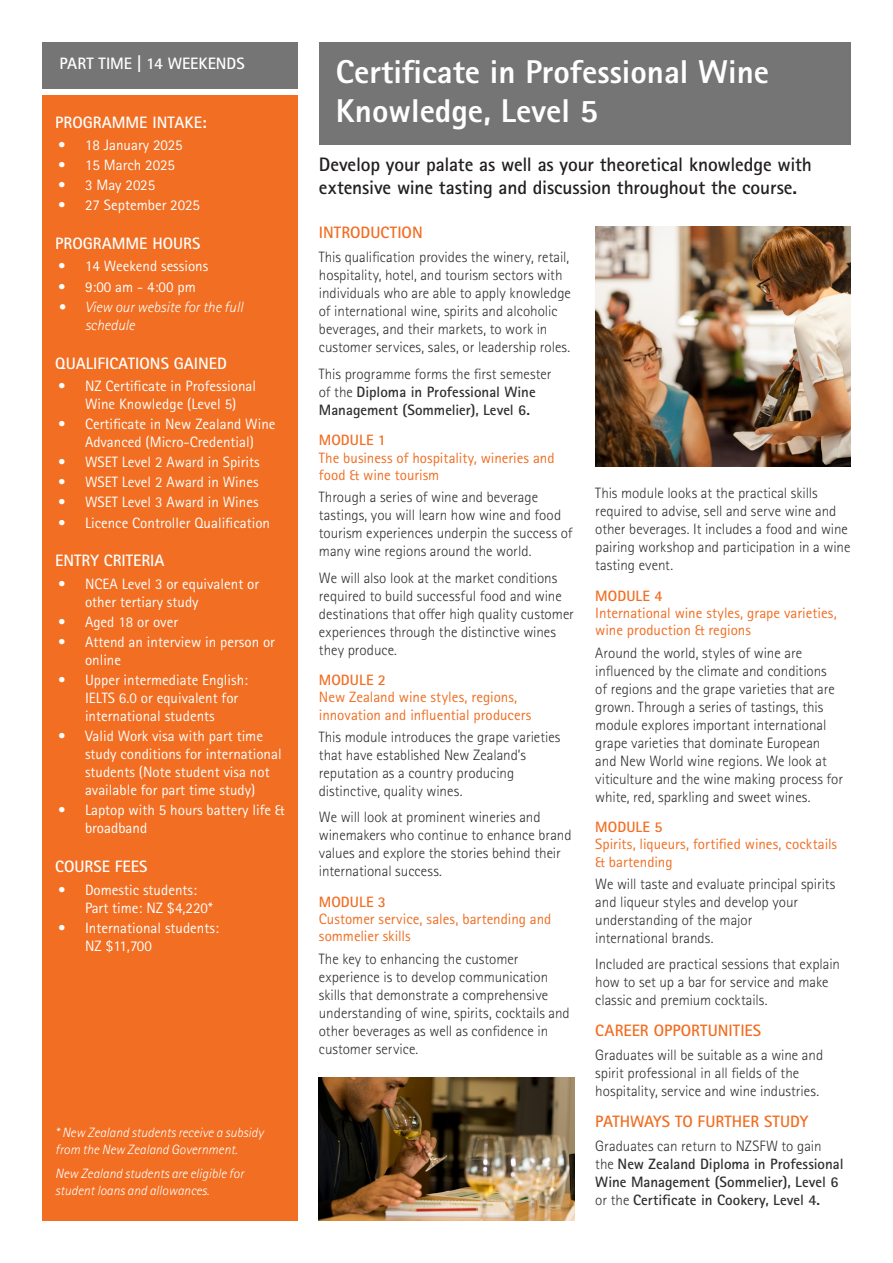
<style>
.page{position:relative;width:893px;height:1263px;background:#fff}
.page>*{position:absolute;margin:0;border:0;box-sizing:border-box;transform-origin:0 0}
.Heading_Box_1{font:800 33px/39.6px "Rotis Sans Serif Pro";color:#fff}
.Subtitle{font:700 19.5px/23.4px "Rotis Sans Serif Pro";letter-spacing:-.01em;color:#231f20}
.Sidebar_Heading_1{font:700 16.5px "Rotis Sans Serif Pro";color:#fff}
.Paragraph_Heading_2{font:700 16.5px "Rotis Sans Serif Pro";color:#f16e22}
.Timeframe{font:700 16.5px "Rotis Sans Serif Pro";letter-spacing:-.005em;color:#fff}
.Paragraph{font:300 15px/18px "Rotis Sans Serif Pro";color:#312f30}
.t1{font:15px/18px "Rotis Sans Serif Pro";color:#fff}
.Subheading{font:15px/17.2px "Rotis Sans Serif Pro";color:#f06f24}
.Paragraph-2{font:700 15px/18px "Rotis Sans Serif Pro";color:#312f30}
.Paragraph_heading_3{font:700 15px "Rotis Sans Serif Pro";letter-spacing:.005em;color:#f16e22}
.t2{font:italic 300 15px/18px "Rotis Sans Serif Pro";color:#fff}
.Sidebar_Notes{font:italic 300 13.5px/16.2px "Rotis Sans Serif Pro";color:#fff}
.s1{font-weight:300}
</style>
<div class="page">
<div style="left:319px;top:43px;width:531px;height:102px;background:#747574"></div>
<img style="left:595px;top:226px;width:255px;height:241px">
<img style="left:319px;top:1077px;width:255px;height:143px">
<div style="left:43px;top:43px;width:255px;height:46px;background:#747574"></div>
<div style="left:43px;top:95px;width:255px;height:1125px;background:#f16e22"></div>
<p class="Timeframe" style="left:60px;top:53px;width:187px">PART TIME | 14 WEEKENDS</p>
<p class="Sidebar_Heading_1" style="left:55px;top:112px;width:153px">PROGRAMME INTAKE:</p>
<p class="t1" style="left:58px;top:136px;width:126px">• 18 January 2025</p>
<p class="t1" style="left:58px;top:156px;width:118px">• 15 March 2025</p>
<p class="t1" style="left:58px;top:176px;width:99px">• 3 May 2025</p>
<p class="t1" style="left:58px;top:196px;width:143px">• 27 September 2025</p>
<p class="Sidebar_Heading_1" style="left:55px;top:233px;width:147px">PROGRAMME HOURS</p>
<p class="t1" style="left:58px;top:257px;width:152px">• 14 Weekend sessions</p>
<p class="t1" style="left:58px;top:278px;width:139px">• 9:00 am - 4:00 pm</p>
<p class="t2" style="left:85px;top:298px;width:160px;text-indent:-27px">• View our website for the full schedule</p>
<p class="Sidebar_Heading_1" style="left:55px;top:353px;width:173px">QUALIFICATIONS GAINED</p>
<p class="t1" style="left:58px;top:377px;width:200px;text-align:center">• NZ Certificate in Professional<br>Wine Knowledge (Level 5)</p>
<p class="t1" style="left:58px;top:415px;width:219px;text-align:center">• Certificate in New Zealand Wine<br>Advanced (Micro-Credential)</p>
<p class="t1" style="left:58px;top:453px;width:203px">• WSET Level 2 Award in Spirits</p>
<p class="t1" style="left:58px;top:473px;width:202px">• WSET Level 2 Award in Wines</p>
<p class="t1" style="left:58px;top:493px;width:202px">• WSET Level 3 Award in Wines</p>
<p class="t1" style="left:58px;top:514px;width:213px">• Licence Controller Qualification</p>
<p class="Sidebar_Heading_1" style="left:55px;top:550px;width:111px">ENTRY CRITERIA</p>
<p class="t1" style="left:85px;top:575px;width:176px;text-indent:-27px">• NCEA Level 3 or equivalent or other tertiary study</p>
<p class="t1" style="left:58px;top:613px;width:122px">• Aged 18 or over</p>
<p class="t1" style="left:85px;top:633px;width:191px;text-indent:-27px">• Attend an interview in person or online</p>
<p class="t1" style="left:85px;top:671px;width:165px;text-indent:-27px">• Upper intermediate English:<br>IELTS 6.0 or equivalent for international students</p>
<p class="t1" style="left:85px;top:727px;width:198px;text-indent:-27px">• Valid Work visa with part time study conditions for international students (Note student visa not available for part time study)</p>
<p class="t1" style="left:85px;top:801px;width:201px;text-indent:-27px">• Laptop with 5 hours battery life &amp; broadband</p>
<p class="Sidebar_Heading_1" style="left:55px;top:856px;width:93px">COURSE FEES</p>
<p class="t1" style="left:85px;top:881px;width:129px;text-indent:-27px">• Domestic students:<br>Part time: NZ $4,220*</p>
<p class="t1" style="left:85px;top:919px;width:135px;text-indent:-27px">• International students:<br>NZ $11,700</p>
<p class="Sidebar_Notes" style="left:55px;top:1125px;width:210px">* New Zealand students receive a subsidy from the New Zealand Government.</p>
<p class="Sidebar_Notes" style="left:55px;top:1166px;width:190px">New Zealand students are eligible for student loans and allowances.</p>
<p class="Heading_Box_1" style="left:336px;top:51px;width:435px">Certificate in Professional Wine<br>Knowledge, Level 5</p>
<p class="Subtitle" style="left:319px;top:152px;width:494px">Develop your palate as well as your theoretical knowledge with extensive wine tasting and discussion throughout the course.</p>
<p class="Paragraph_Heading_2" style="left:319px;top:222px;width:105px">INTRODUCTION</p>
<p class="Paragraph" style="left:319px;top:249px;width:254px">This qualification provides the winery, retail, hospitality, hotel, and tourism sectors with individuals who are able to apply knowledge of international wine, spirits and alcoholic beverages, and their markets, to work in customer services, sales, or leadership roles.</p>
<p class="Paragraph-2" style="left:319px;top:365px;width:234px"><span class="s1">This programme forms the first semester of the</span> Diploma in Professional Wine<br>Management (Sommelier), Level 6.</p>
<p class="Paragraph_heading_3" style="left:319px;top:431px;width:69px">MODULE 1</p>
<p class="Subheading" style="left:319px;top:449px;width:237px">The business of hospitality, wineries and food &amp; wine tourism</p>
<p class="Paragraph" style="left:319px;top:488px;width:255px">Through a series of wine and beverage tastings, you will learn how wine and food tourism experiences underpin the success of many wine regions around the world.</p>
<p class="Paragraph" style="left:319px;top:569px;width:257px">We will also look at the market conditions required to build successful food and wine destinations that offer high quality customer experiences through the distinctive wines they produce.</p>
<p class="Paragraph_heading_3" style="left:319px;top:670px;width:69px">MODULE 2</p>
<p class="Subheading" style="left:319px;top:689px;width:214px">New Zealand wine styles, regions, innovation and influential producers</p>
<p class="Paragraph" style="left:319px;top:728px;width:243px">This module introduces the grape varieties that have established New Zealand’s reputation as a country producing distinctive, quality wines.</p>
<p class="Paragraph" style="left:319px;top:808px;width:254px">We will look at prominent wineries and winemakers who continue to enhance brand values and explore the stories behind their international success.</p>
<p class="Paragraph_heading_3" style="left:319px;top:892px;width:69px">MODULE 3</p>
<p class="Subheading" style="left:319px;top:910px;width:234px">Customer service, sales, bartending and sommelier skills</p>
<p class="Paragraph" style="left:319px;top:950px;width:252px">The key to enhancing the customer experience is to develop communication skills that demonstrate a comprehensive understanding of wine, spirits, cocktails and other beverages as well as confidence in customer service.</p>
<p class="Paragraph" style="left:595px;top:485px;width:257px">This module looks at the practical skills required to advise, sell and serve wine and other beverages. It includes a food and wine pairing workshop and participation in a wine tasting event.</p>
<p class="Paragraph_heading_3" style="left:595px;top:586px;width:69px">MODULE 4</p>
<p class="Subheading" style="left:595px;top:604px;width:243px">International wine styles, grape varieties, wine production &amp; regions</p>
<p class="Paragraph" style="left:595px;top:644px;width:249px">Around the world, styles of wine are influenced by the climate and conditions<br>of regions and the grape varieties that are grown. Through a series of tastings, this module explores important international grape varieties that dominate European and New World wine regions. We look at viticulture and the wine making process for white, red, sparkling and sweet wines.</p>
<p class="Paragraph_heading_3" style="left:595px;top:817px;width:69px">MODULE 5</p>
<p class="Subheading" style="left:595px;top:836px;width:243px">Spirits, liqueurs, fortified wines, cocktails &amp; bartending</p>
<p class="Paragraph" style="left:595px;top:875px;width:242px">We will taste and evaluate principal spirits and liqueur styles and develop your understanding of the major<br>international brands.</p>
<p class="Paragraph" style="left:595px;top:955px;width:246px">Included are practical sessions that explain how to set up a bar for service and make classic and premium cocktails.</p>
<p class="Paragraph_Heading_2" style="left:595px;top:1020px;width:167px">CAREER OPPORTUNITIES</p>
<p class="Paragraph" style="left:595px;top:1046px;width:229px">Graduates will be suitable as a wine and spirit professional in all fields of the hospitality, service and wine industries.</p>
<p class="Paragraph_Heading_2" style="left:595px;top:1110px;width:214px">PATHWAYS TO FURTHER STUDY</p>
<p class="Paragraph-2" style="left:595px;top:1137px;width:250px"><span class="s1">Graduates can return to NZSFW to gain the</span> New Zealand Diploma in Professional Wine Management (Sommelier), Level 6 <span class="s1">or the</span> Certificate in Cookery, Level 4.</p>
</div>
